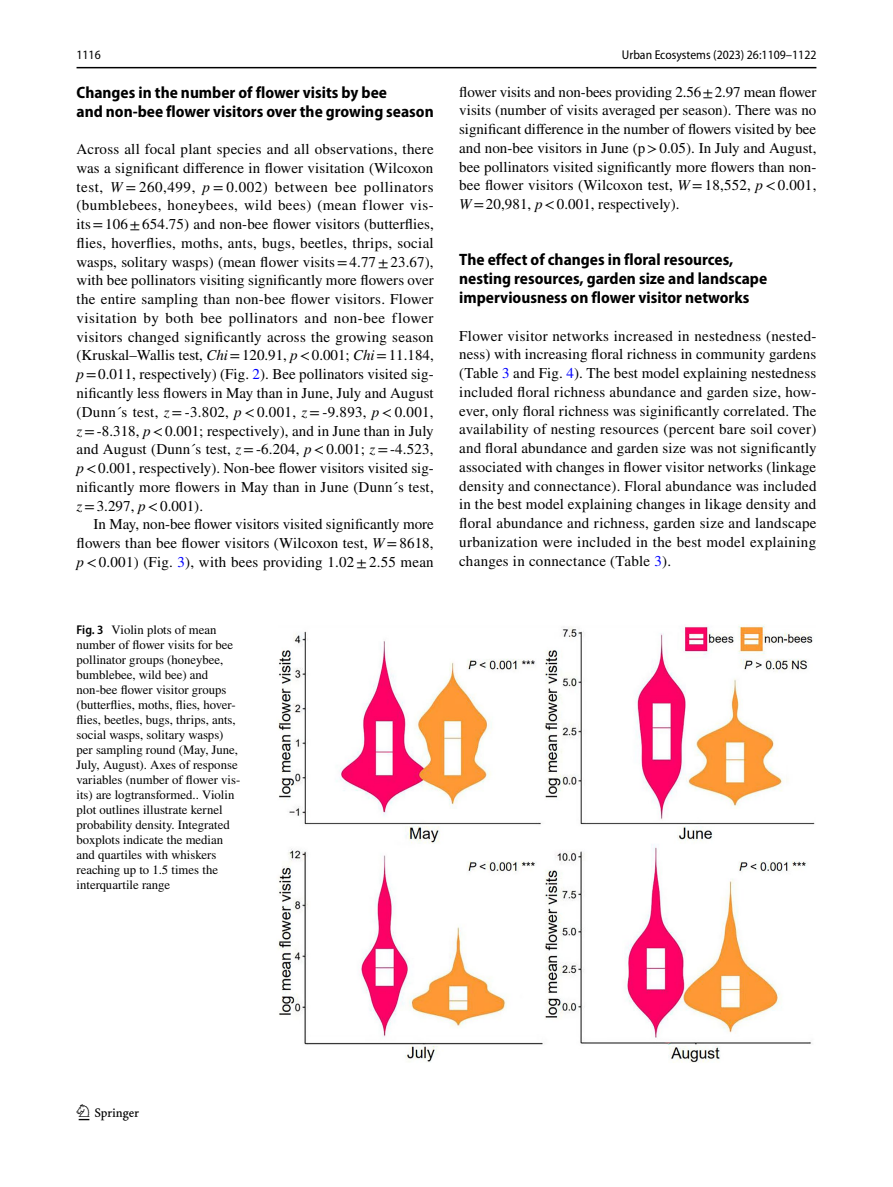
<style>
.page{position:relative;width:893px;height:1187px;background:#fff}
.page>*{position:absolute;margin:0;border:0;box-sizing:border-box;transform-origin:0 0}
.t1{font:22.5px "Springnew Regular 2";color:#000}
.t2{font:700 semi-condensed 16.5px/18.8px "Myriad Pro";color:#000}
.t3{font:15px/18.8px "STIX";letter-spacing:.015em;color:#000;text-align:justify}
.t4{font:12.75px/15px "STIX";color:#000}
.t5{font:semi-condensed 12.75px "Myriad Pro";color:#000}
.s1{font-style:italic}
.s2{color:#00f}
.s3{font-family:"Myriad Pro";font-weight:600;font-stretch:semi-condensed}
</style>
<div class="page">
<hr style="left:77px;top:67px;width:739px;height:1px;background:#000">
<img style="left:278px;top:624px;width:537px;height:439px">
<p class="t5" style="left:77px;top:48px;width:26px">1116</p>
<p class="t5" style="left:622px;top:48px;width:196px">Urban Ecosystems (2023) 26:1109–1122</p>
<p class="t2" style="left:77px;top:83px;width:359px">Changes in the number of flower visits by bee<br>and non‑bee flower visitors over the growing season</p>
<p class="t3" style="left:77px;top:141px;width:359px">Across all focal plant species and all observations, there was a significant difference in flower visitation (Wilcoxon test, <span class="s1">W</span> = 260,499, <span class="s1">p</span> = 0.002) between bee pollinators (bumblebees, honeybees, wild bees) (mean flower vis&shy;its=106±654.75) and non-bee flower visitors (butterflies, flies, hoverflies, moths, ants, bugs, beetles, thrips, social wasps, solitary wasps) (mean flower visits=4.77±23.67), with bee pollinators visiting significantly more flowers over the entire sampling than non-bee flower visitors. Flower visitation by both bee pollinators and non-bee flower visitors changed significantly across the growing season (Kruskal–Wallis test, <span class="s1">Chi</span>=120.91, <span class="s1">p</span>&lt;0.001; <span class="s1">Chi</span>=11.184, <span class="s1">p</span>=0.011, respectively) (Fig. <span class="s2">2</span>). Bee pollinators visited sig&shy;nificantly less flowers in May than in June, July and August (Dunn´s test, <span class="s1">z</span>=-3.802, <span class="s1">p</span>&lt;0.001, <span class="s1">z</span>=-9.893, <span class="s1">p</span>&lt;0.001, <span class="s1">z</span>=-8.318, <span class="s1">p</span>&lt;0.001; respectively), and in June than in July and August (Dunn´s test, <span class="s1">z</span>=-6.204, <span class="s1">p</span>&lt;0.001; <span class="s1">z</span>=-4.523, <span class="s1">p</span>&lt;0.001, respectively). Non-bee flower visitors visited sig&shy;nificantly more flowers in May than in June (Dunn´s test, <span class="s1">z</span>=3.297, <span class="s1">p</span>&lt;0.001).</p>
<p class="t3" style="left:77px;top:516px;width:359px;text-indent:17px">In May, non-bee flower visitors visited significantly more flowers than bee flower visitors (Wilcoxon test, <span class="s1">W</span> =8618, <span class="s1">p</span>&lt;0.001) (Fig. <span class="s2">3</span>), with bees providing 1.02±2.55 mean</p>
<p class="t4" style="left:77px;top:623px;width:165px"><span class="s3">Fig. 3</span> Violin plots of mean number of flower visits for bee pollinator groups (honeybee, bumblebee, wild bee) and non-bee flower visitor groups (butterflies, moths, flies, hover&shy;flies, beetles, bugs, thrips, ants, social wasps, solitary wasps) per sampling round (May, June,<br>July, August). Axes of response variables (number of flower vis&shy;its) are logtransformed.. Violin plot outlines illustrate kernel probability density. Integrated boxplots indicate the median and quartiles with whiskers reaching up to 1.5 times the interquartile range</p>
<p class="t3" style="left:459px;top:83px;width:359px">flower visits and non-bees providing 2.56±2.97 mean flower visits (number of visits averaged per season). There was no significant difference in the number of flowers visited by bee and non-bee visitors in June (p&gt;0.05). In July and August, bee pollinators visited significantly more flowers than non&shy;bee flower visitors (Wilcoxon test, <span class="s1">W</span> =18,552, <span class="s1">p</span>&lt;0.001, <span class="s1">W</span>=20,981, <span class="s1">p</span>&lt;0.001, respectively).</p>
<p class="t2" style="left:459px;top:251px;width:309px">The effect of changes in floral resources, nesting resources, garden size and landscape imperviousness on flower visitor networks</p>
<p class="t3" style="left:459px;top:327px;width:359px">Flower visitor networks increased in nestedness (nested&shy;ness) with increasing floral richness in community gardens (Table <span class="s2">3</span> and Fig. <span class="s2">4</span>). The best model explaining nestedness included floral richness abundance and garden size, how&shy;ever, only floral richness was siginificantly correlated. The availability of nesting resources (percent bare soil cover) and floral abundance and garden size was not significantly associated with changes in flower visitor networks (linkage density and connectance). Floral abundance was included in the best model explaining changes in likage density and floral abundance and richness, garden size and landscape urbanization were included in the best model explaining changes in connectance (Table <span class="s2">3</span>).</p>
<h1 class="t1" style="left:79px;top:1104px;width:62px">1 3</h1>
</div>
